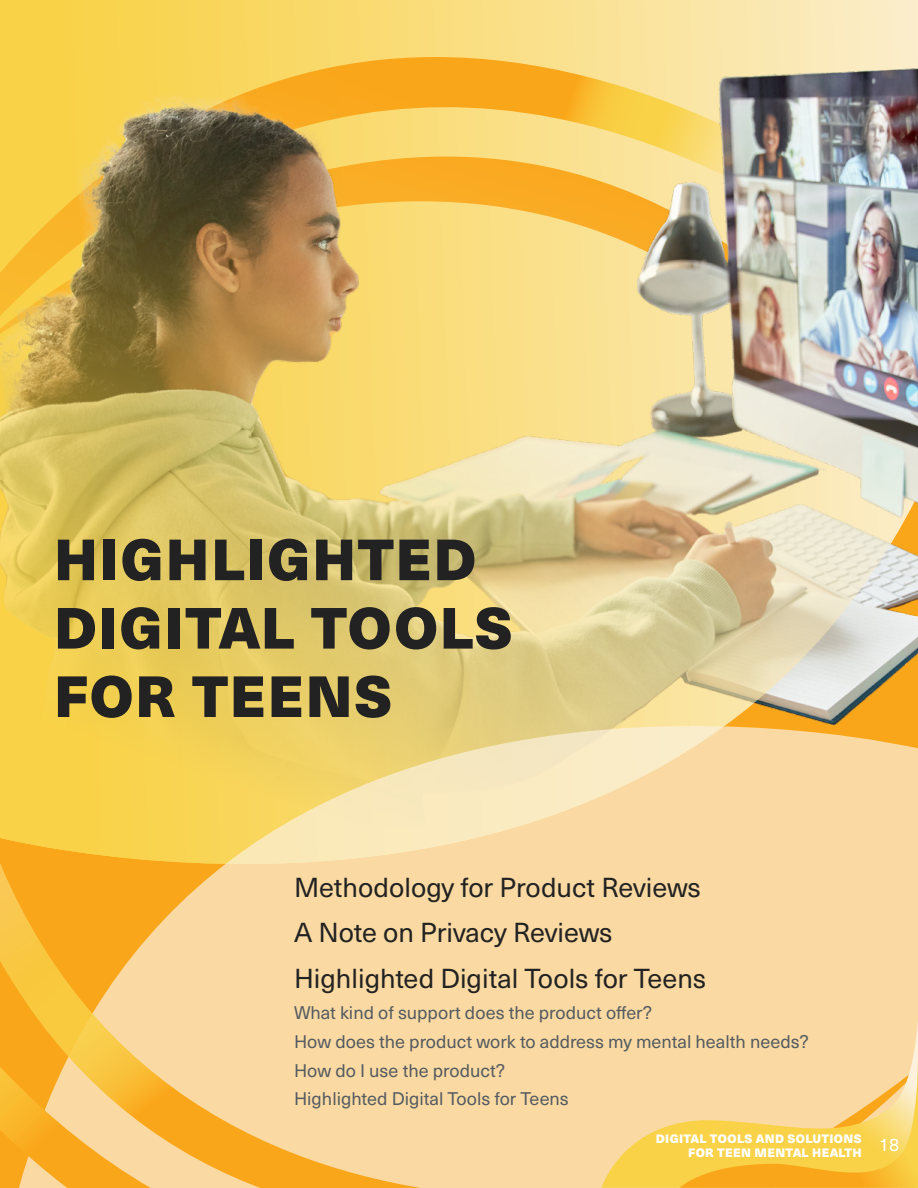
<style>
.page{position:relative;width:918px;height:1188px;background:#fff}
.page>*{position:absolute;margin:0;border:0;box-sizing:border-box;transform-origin:0 0}
.t1{font:900 57px/68.4px "Neue Haas Unica W1 G";letter-spacing:.03em;color:#222}
.t2{font:27px/45.9px "Neue Haas Unica W1 G";color:#222}
.t3{font:18px/28.8px "Neue Haas Unica W1 G";color:#555b61}
.t4{font:900 12px/13.5px "Neue Haas Unica W1 G";letter-spacing:.03em;color:#fff}
</style>
<div class="page">
<img style="left:0;top:0;width:918px;height:716px">
<svg style="left:0;top:716px;width:918px;height:302px;background:#f9d698"></svg>
<svg style="left:0;top:717px;width:764px;height:471px;background:#f8d385"></svg>
<svg style="left:602px;top:1018px;width:316px;height:170px;background:#f9d894"></svg>
<svg style="left:680px;top:1057px;width:238px;height:131px;background:#f9d06e"></svg>
<h1 class="t1" style="left:54px;top:522px;width:460px">HIGHLIGHTED<br>DIGITAL TOOLS<br>FOR TEENS</h1>
<h2 class="t2" style="left:294px;top:863px;width:414px">Methodology for Product Reviews<br>A Note on Privacy Reviews<br>Highlighted Digital Tools for Teens</h2>
<p class="t3" style="left:294px;top:997px;width:516px">What kind of support does the product offer?<br>How does the product work to address my mental health needs?<br>How do I use the product?<br>Highlighted Digital Tools for Teens</p>
<p class="t4" style="left:688px;top:1131px;width:213px;text-indent:-32px">DIGITAL TOOLS AND SOLUTIONS<br>FOR TEEN MENTAL HEALTH <sup>18</sup></p>
</div>
